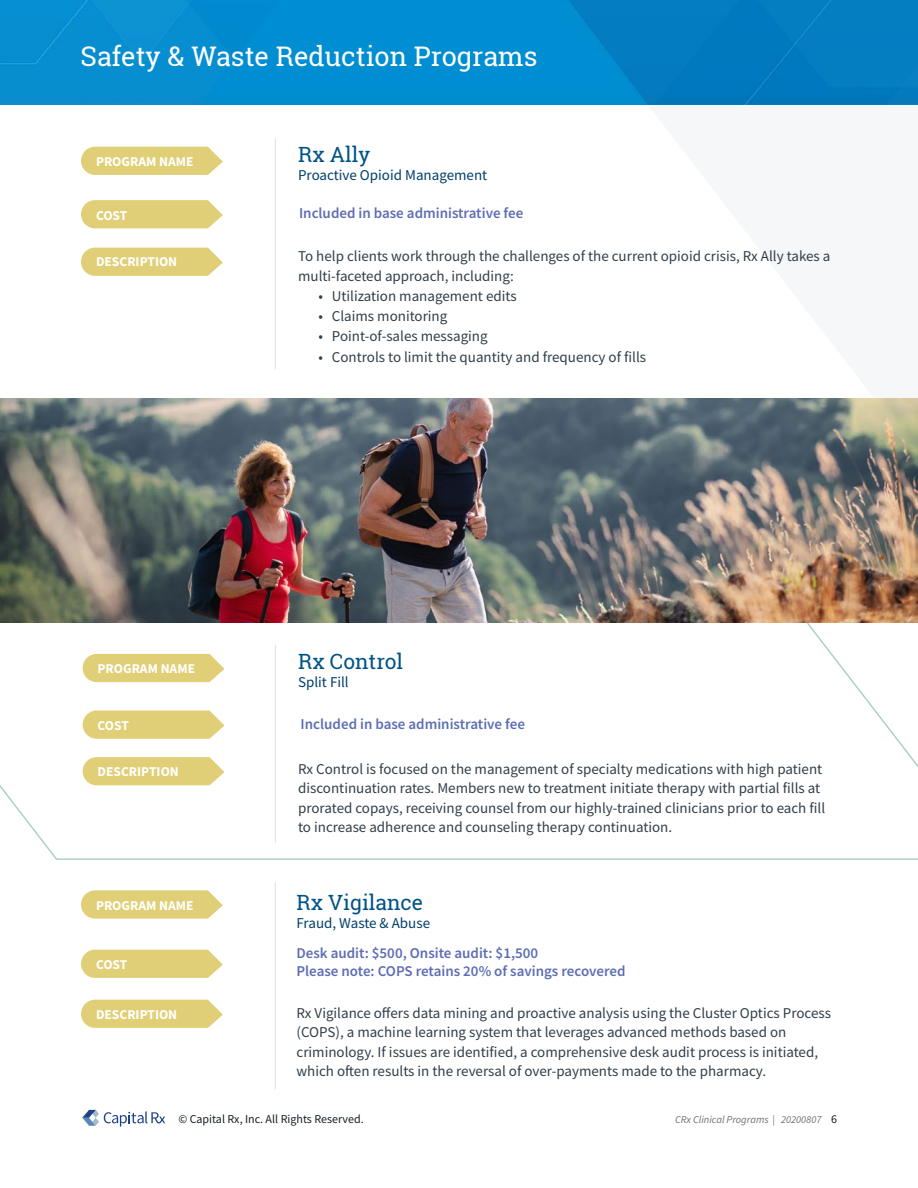
<style>
.page{position:relative;width:918px;height:1188px;background:#fff}
.page>*{position:absolute;margin:0;border:0;box-sizing:border-box;transform-origin:0 0}
.t1{font:27px "Roboto Slab";color:#fff}
.t2{font:21px "Roboto Slab";color:#005387}
.t3{font:15px/19.5px "Source Sans Pro";color:#313e48}
.t4{font:600 15px/18px "Source Sans Pro";color:#5e6db4}
.t5{font:15px "Source Sans Pro";color:#003e6a}
.t6{font:700 13.5px "Source Sans Pro";color:#fff}
.t7{font:12px "Source Sans Pro";color:#191f24}
.t8{font:italic 10.5px "Source Sans Pro";color:#716f73}
.s1{font-style:normal;font-size:12px;color:#191f24}
</style>
<div class="page">
<svg style="left:0;top:622px;width:918px;height:238px"></svg>
<hr style="left:275px;top:645px;width:1px;height:198px;background:#e0e6eb">
<hr style="left:275px;top:138px;width:1px;height:231px;background:#e0e6eb">
<svg style="left:82px;top:1110px;width:83px;height:17px"></svg>
<svg style="left:648px;top:104px;width:270px;height:295px;fill:#f5f7f8"></svg>
<img style="left:0;top:94px;width:531px;height:10px">
<div style="left:0;top:0;width:918px;height:94px;background:#008ecf"></div>
<svg style="left:531px;top:0;width:387px;height:104px"></svg>
<svg style="left:81px;top:147px;width:142px;height:28px;background:#e3d281"></svg>
<svg style="left:81px;top:248px;width:142px;height:28px;background:#e3d281"></svg>
<svg style="left:83px;top:654px;width:142px;height:28px;background:#e3d281"></svg>
<svg style="left:83px;top:757px;width:142px;height:28px;background:#e3d281"></svg>
<img style="left:0;top:399px;width:918px;height:223px">
<hr style="left:275px;top:882px;width:1px;height:208px;background:#e0e6eb">
<svg style="left:81px;top:890px;width:142px;height:29px;background:#e3d384"></svg>
<svg style="left:81px;top:950px;width:142px;height:28px;background:#e3d281"></svg>
<svg style="left:81px;top:1000px;width:142px;height:28px;background:#e3d281"></svg>
<svg style="left:81px;top:200px;width:142px;height:28px;background:#e3d281"></svg>
<svg style="left:83px;top:711px;width:142px;height:28px;background:#e3d281"></svg>
<h1 class="t1" style="left:81px;top:38px;width:458px">Safety &amp; Waste Reduction Programs</h1>
<p class="t6" style="left:96px;top:153px;width:99px">PROGRAM NAME</p>
<h2 class="t2" style="left:298px;top:140px;width:74px">Rx Ally</h2>
<p class="t5" style="left:298px;top:165px;width:191px">Proactive Opioid Management</p>
<p class="t6" style="left:96px;top:206px;width:33px">COST</p>
<p class="t4" style="left:299px;top:204px;width:226px">Included in base administrative fee</p>
<p class="t6" style="left:96px;top:252px;width:83px">DESCRIPTION</p>
<p class="t3" style="left:298px;top:246px;width:534px">To help clients work through the challenges of the current opioid crisis, Rx Ally takes a multi-faceted approach, including:</p>
<p class="t3" style="left:318px;top:286px;width:200px">• Utilization management edits</p>
<p class="t3" style="left:318px;top:306px;width:130px">• Claims monitoring</p>
<p class="t3" style="left:318px;top:327px;width:171px">• Point-of-sales messaging</p>
<p class="t3" style="left:318px;top:347px;width:329px">• Controls to limit the quantity and frequency of fills</p>
<p class="t6" style="left:98px;top:660px;width:99px">PROGRAM NAME</p>
<h2 class="t2" style="left:298px;top:647px;width:106px">Rx Control</h2>
<p class="t5" style="left:298px;top:672px;width:52px">Split Fill</p>
<p class="t6" style="left:98px;top:716px;width:33px">COST</p>
<p class="t4" style="left:301px;top:715px;width:226px">Included in base administrative fee</p>
<p class="t6" style="left:98px;top:762px;width:83px">DESCRIPTION</p>
<p class="t6" style="left:96px;top:896px;width:99px">PROGRAM NAME</p>
<p class="t6" style="left:96px;top:956px;width:33px">COST</p>
<p class="t6" style="left:96px;top:1006px;width:83px">DESCRIPTION</p>
<p class="t3" style="left:298px;top:759px;width:529px">Rx Control is focused on the management of specialty medications with high patient discontinuation rates. Members new to treatment initiate therapy with partial fills at prorated copays, receiving counsel from our highly-trained clinicians prior to each fill to increase adherence and counseling therapy continuation.</p>
<h2 class="t2" style="left:297px;top:888px;width:128px">Rx Vigilance</h2>
<p class="t5" style="left:297px;top:913px;width:135px">Fraud, Waste &amp; Abuse</p>
<p class="t4" style="left:297px;top:944px;width:331px">Desk audit: $500, Onsite audit: $1,500<br>Please note: COPS retains 20% of savings recovered</p>
<p class="t3" style="left:297px;top:1003px;width:536px">Rx Vigilance offers data mining and proactive analysis using the Cluster Optics Process (COPS), a machine learning system that leverages advanced methods based on criminology. If issues are identified, a comprehensive desk audit process is initiated, which often results in the reversal of over-payments made to the pharmacy.</p>
<p class="t7" style="left:178px;top:1112px;width:187px">© Capital Rx, Inc. All Rights Reserved.</p>
<p class="t8" style="left:675px;top:1113px;width:163px">CRx Clinical Programs | 20200807 <span class="s1">6</span></p>
</div>
